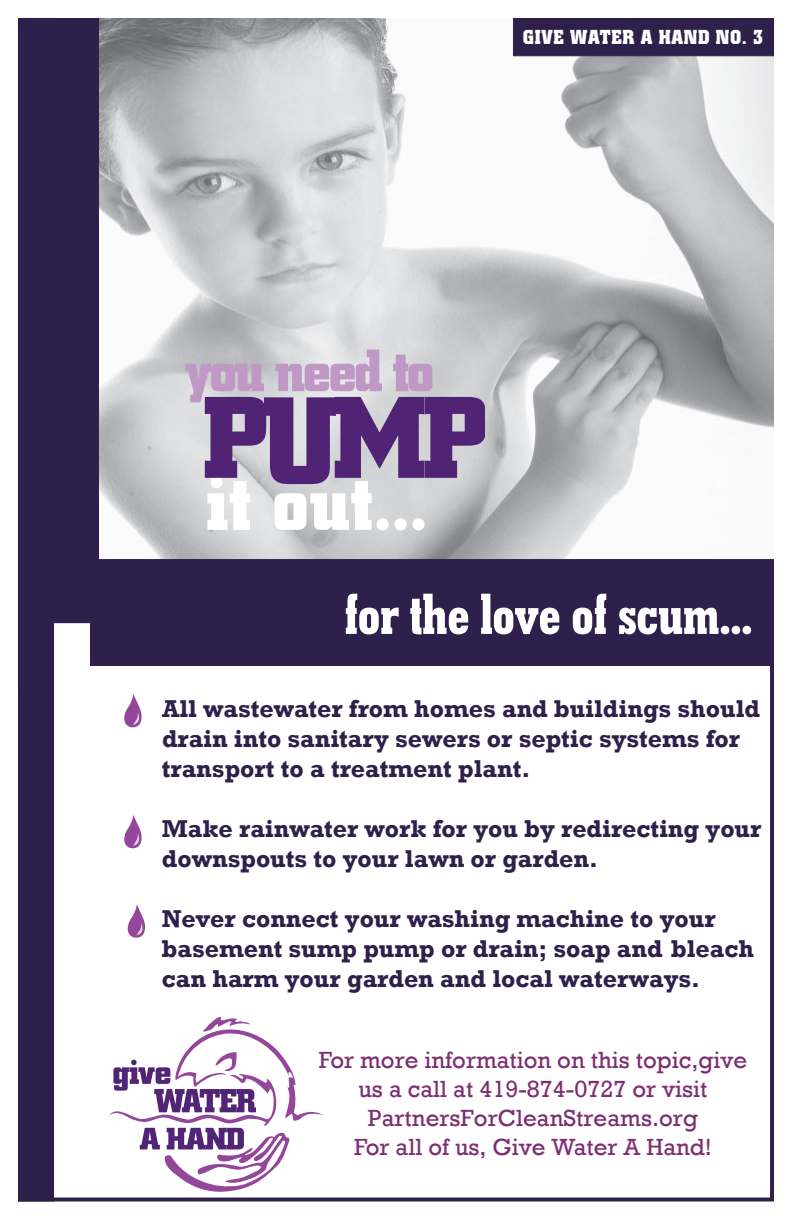
<style>
.page{position:relative;width:792px;height:1224px;background:#fff}
.page>*{position:absolute;margin:0;border:0;box-sizing:border-box;transform-origin:0 0}
.t1{font:700 25px/30px "Rockwell";color:#2e204a}
.t2{font:24px/28.8px "Rockwell";color:#7d2f72;text-align:center}
.t3{font:700 20px "Colossalis";letter-spacing:.04em;color:#fff;scale:.9 1}
</style>
<div class="page">
<div style="left:18px;top:18px;width:89px;height:673px;background:#2e204a"></div>
<div style="left:29px;top:623px;width:745px;height:583px;background:#fff"></div>
<img style="left:100px;top:18px;width:674px;height:541px">
<div style="left:90px;top:559px;width:684px;height:107px;background:#2e204a"></div>
<div style="left:18px;top:18px;width:36px;height:1184px;background:#2e204a"></div>
<div style="left:513px;top:18px;width:261px;height:38px;background:#2e204a;border:1px solid #2e204a"></div>
<svg style="left:109px;top:1017px;width:216px;height:175px"></svg>
<svg style="left:124px;top:694px;width:18px;height:33px"></svg>
<svg style="left:124px;top:815px;width:18px;height:33px"></svg>
<svg style="left:127px;top:904px;width:18px;height:34px"></svg>
<div style="left:18px;top:571px;width:756px;height:630px;border:4px solid #2e204a"></div>
<svg style="left:346px;top:594px;width:405px;height:40px"></svg>
<svg style="left:185px;top:350px;width:299px;height:180px;background:#ad9dba"></svg>
<p class="t3" style="left:523px;top:26px;width:269px">GIVE WATER A HAND NO. 3</p>
<p class="t1" style="left:162px;top:694px;width:600px">All wastewater from homes and buildings should drain into sanitary sewers or septic systems for transport to a treatment plant.</p>
<p class="t1" style="left:162px;top:814px;width:601px">Make rainwater work for you by redirecting your downspouts to your lawn or garden.</p>
<p class="t1" style="left:162px;top:904px;width:594px">Never connect your washing machine to your basement sump pump or drain; soap and bleach can harm your garden and local waterways.</p>
<p class="t2" style="left:319px;top:1046px;width:430px">For more information on this topic,give us a call at 419-874-0727 or visit PartnersForCleanStreams.org<br>For all of us, Give Water A Hand!</p>
</div>
